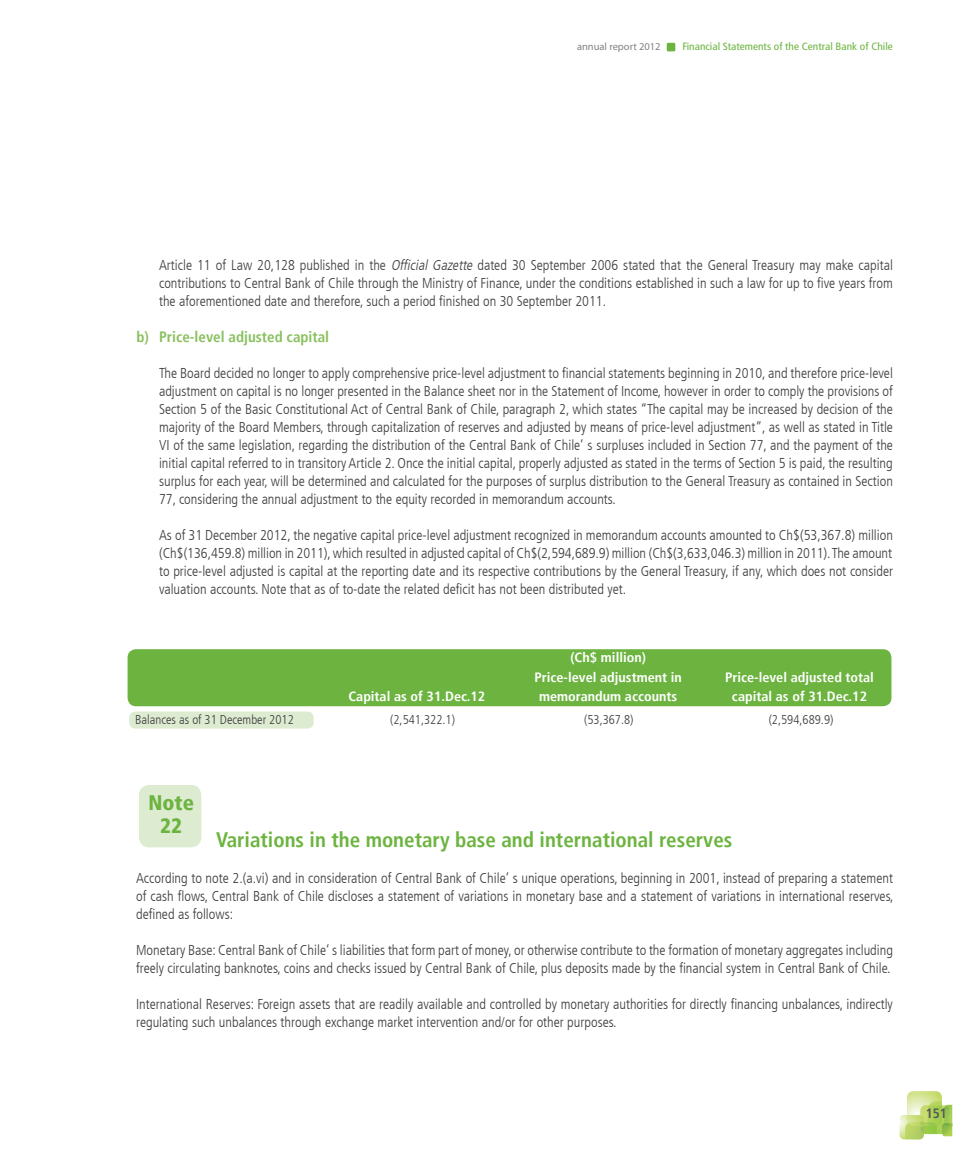
<style>
.page{position:relative;width:978px;height:1170px;background:#fff}
.page>*{position:absolute;margin:0;border:0;box-sizing:border-box;transform-origin:0 0}
.t1{font:700 condensed 21px "Frutiger LT";color:#6cb43f}
.t2{font:900 condensed 21px/22.5px "Frutiger LT";color:#6cb43f;text-align:center}
.t3{font:700 condensed 15px "Frutiger LT";color:#89c05e}
.t4{font:300 condensed 14.25px/18px "Frutiger LT";color:#3e3e3f;text-align:justify}
.t5{font:700 condensed 13.5px/19.2px "Frutiger LT";color:#fff;text-align:center;scale:1.05 1}
.t6{font:700 condensed 13.5px "Frutiger LT";color:#57585a}
.t7{font:300 condensed 12.75px "Frutiger LT";color:#3e3e3f}
.t8{font:condensed 10.5px "Frutiger LT";color:#6cb43f;scale:1.08 1}
.t9{font:10.5px "Myriad Pro";color:#808285}
.s1{font-style:italic}
</style>
<div class="page">
<svg style="left:900px;top:1091px;width:52px;height:48px"></svg>
<div style="left:667px;top:43px;width:8px;height:8px;background:#6cb43f;border-radius:2px"></div>
<div style="left:129px;top:711px;width:185px;height:17px;background:#ddebd1;border-radius:6px"></div>
<div style="left:128px;top:649px;width:763px;height:57px;background:#6cb43f;border-radius:9px"></div>
<div style="left:139px;top:784px;width:62px;height:63px;background:#ddebd1;border-radius:10px"></div>
<p class="t9" style="left:577px;top:40px;width:85px">annual report 2012</p>
<p class="t8" style="left:682px;top:41px;width:196px">Financial Statements of the Central Bank of Chile</p>
<p class="t4" style="left:159px;top:256px;width:735px">Article 11 of Law 20,128 published in the <span class="s1">Official Gazette</span> dated 30 September 2006 stated that the General Treasury may make capital contributions to Central Bank of Chile through the Ministry of Finance, under the conditions established in such a law for up to five years from the aforementioned date and therefore, such a period finished on 30 September 2011.</p>
<p class="t3" style="left:137px;top:328px;width:194px">b) Price-level adjusted capital</p>
<p class="t4" style="left:159px;top:364px;width:735px">The Board decided no longer to apply comprehensive price-level adjustment to financial statements beginning in 2010, and therefore price-level adjustment on capital is no longer presented in the Balance sheet nor in the Statement of Income, however in order to comply the provisions of Section 5 of the Basic Constitutional Act of Central Bank of Chile, paragraph 2, which states “The capital may be increased by decision of the majority of the Board Members, through capitalization of reserves and adjusted by means of price-level adjustment”, as well as stated in Title VI of the same legislation, regarding the distribution of the Central Bank of Chile’ s surpluses included in Section 77, and the payment of the initial capital referred to in transitory Article 2. Once the initial capital, properly adjusted as stated in the terms of Section 5 is paid, the resulting surplus for each year, will be determined and calculated for the purposes of surplus distribution to the General Treasury as contained in Section 77, considering the annual adjustment to the equity recorded in memorandum accounts.</p>
<p class="t4" style="left:159px;top:526px;width:735px">As of 31 December 2012, the negative capital price-level adjustment recognized in memorandum accounts amounted to Ch$(53,367.8) million (Ch$(136,459.8) million in 2011), which resulted in adjusted capital of Ch$(2,594,689.9) million (Ch$(3,633,046.3) million in 2011). The amount to price-level adjusted is capital at the reporting date and its respective contributions by the General Treasury, if any, which does not consider valuation accounts. Note that as of to-date the related deficit has not been distributed yet.</p>
<p class="t5" style="left:534px;top:648px;width:142px">(Ch$ million)<br>Price-level adjustment in</p>
<p class="t5" style="left:725px;top:667px;width:143px">Price-level adjusted total</p>
<p class="t5" style="left:348px;top:686px;width:132px">Capital as of 31.Dec.12</p>
<p class="t5" style="left:539px;top:686px;width:133px">memorandum accounts</p>
<p class="t5" style="left:732px;top:686px;width:130px">capital as of 31.Dec.12</p>
<p class="t7" style="left:135px;top:712px;width:160px">Balances as of 31 December 2012</p>
<p class="t7" style="left:390px;top:712px;width:66px">(2,541,322.1)</p>
<p class="t7" style="left:584px;top:712px;width:51px">(53,367.8)</p>
<p class="t7" style="left:769px;top:712px;width:66px">(2,594,689.9)</p>
<h1 class="t2" style="left:148px;top:791px;width:47px">Note<br>22</h1>
<h1 class="t1" style="left:216px;top:826px;width:518px">Variations in the monetary base and international reserves</h1>
<p class="t4" style="left:136px;top:868px;width:759px">According to note 2.(a.vi) and in consideration of Central Bank of Chile’ s unique operations, beginning in 2001, instead of preparing a statement of cash flows, Central Bank of Chile discloses a statement of variations in monetary base and a statement of variations in international reserves, defined as follows:</p>
<p class="t4" style="left:136px;top:940px;width:758px">Monetary Base: Central Bank of Chile’ s liabilities that form part of money, or otherwise contribute to the formation of monetary aggregates including freely circulating banknotes, coins and checks issued by Central Bank of Chile, plus deposits made by the financial system in Central Bank of Chile.</p>
<p class="t4" style="left:136px;top:994px;width:758px">International Reserves: Foreign assets that are readily available and controlled by monetary authorities for directly financing unbalances, indirectly regulating such unbalances through exchange market intervention and/or for other purposes.</p>
<p class="t6" style="left:926px;top:1104px;width:23px">151</p>
</div>
